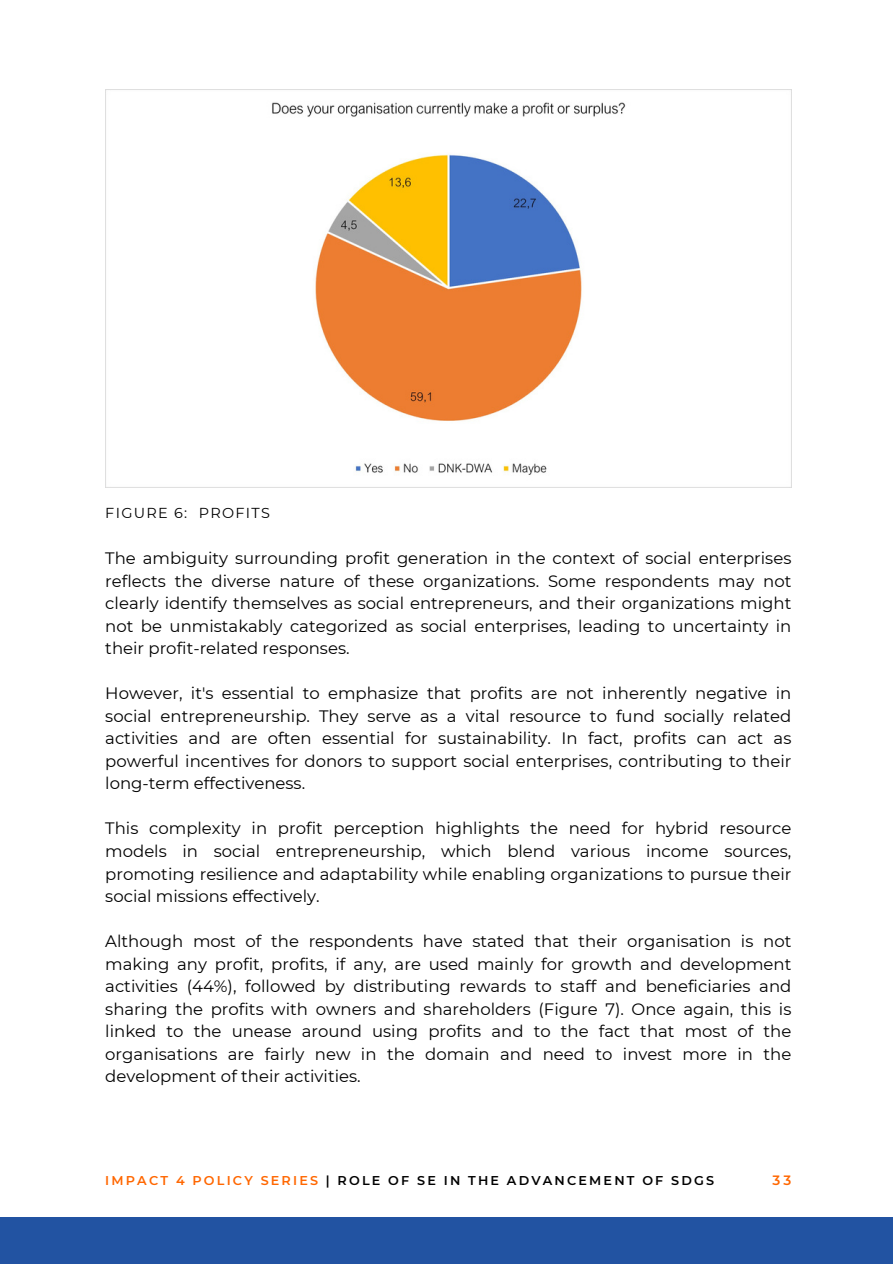
<style>
.page{position:relative;width:893px;height:1264px;background:#fff}
.page>*{position:absolute;margin:0;border:0;box-sizing:border-box;transform-origin:0 0}
.t1{font:16.5px/22.5px "Montserrat";color:#000001;text-align:justify}
.t2{font:14.4px "Montserrat";letter-spacing:.09em;color:#000}
.t3{font:600 13.5px "Montserrat";color:#ff6700}
.t4{font:600 12.75px "Montserrat";letter-spacing:.17em;color:#000001}
.s1{color:#ff6700}
</style>
<div class="page">
<div style="left:0;top:1217px;width:892px;height:46px;background:#2253a2"></div>
<img style="left:105px;top:89px;width:686px;height:399px">
<p class="t2" style="left:105px;top:503px;width:166px">FIGURE 6: PROFITS</p>
<p class="t1" style="left:105px;top:547px;width:687px">The ambiguity surrounding profit generation in the context of social enterprises reflects the diverse nature of these organizations. Some respondents may not clearly identify themselves as social entrepreneurs, and their organizations might not be unmistakably categorized as social enterprises, leading to uncertainty in their profit-related responses.</p>
<p class="t1" style="left:105px;top:682px;width:687px">However, it's essential to emphasize that profits are not inherently negative in social entrepreneurship. They serve as a vital resource to fund socially related activities and are often essential for sustainability. In fact, profits can act as powerful incentives for donors to support social enterprises, contributing to their long-term effectiveness.</p>
<p class="t1" style="left:105px;top:817px;width:687px">This complexity in profit perception highlights the need for hybrid resource models in social entrepreneurship, which blend various income sources, promoting resilience and adaptability while enabling organizations to pursue their social missions effectively.</p>
<p class="t1" style="left:105px;top:929px;width:687px">Although most of the respondents have stated that their organisation is not making any profit, profits, if any, are used mainly for growth and development activities (44%), followed by distributing rewards to staff and beneficiaries and sharing the profits with owners and shareholders (Figure 7). Once again, this is linked to the unease around using profits and to the fact that most of the organisations are fairly new in the domain and need to invest more in the development of their activities.</p>
<p class="t4" style="left:105px;top:1172px;width:610px"><span class="s1">IMPACT 4 POLICY SERIES</span> | ROLE OF SE IN THE ADVANCEMENT OF SDGS</p>
<p class="t3" style="left:772px;top:1172px;width:21px">33</p>
</div>
